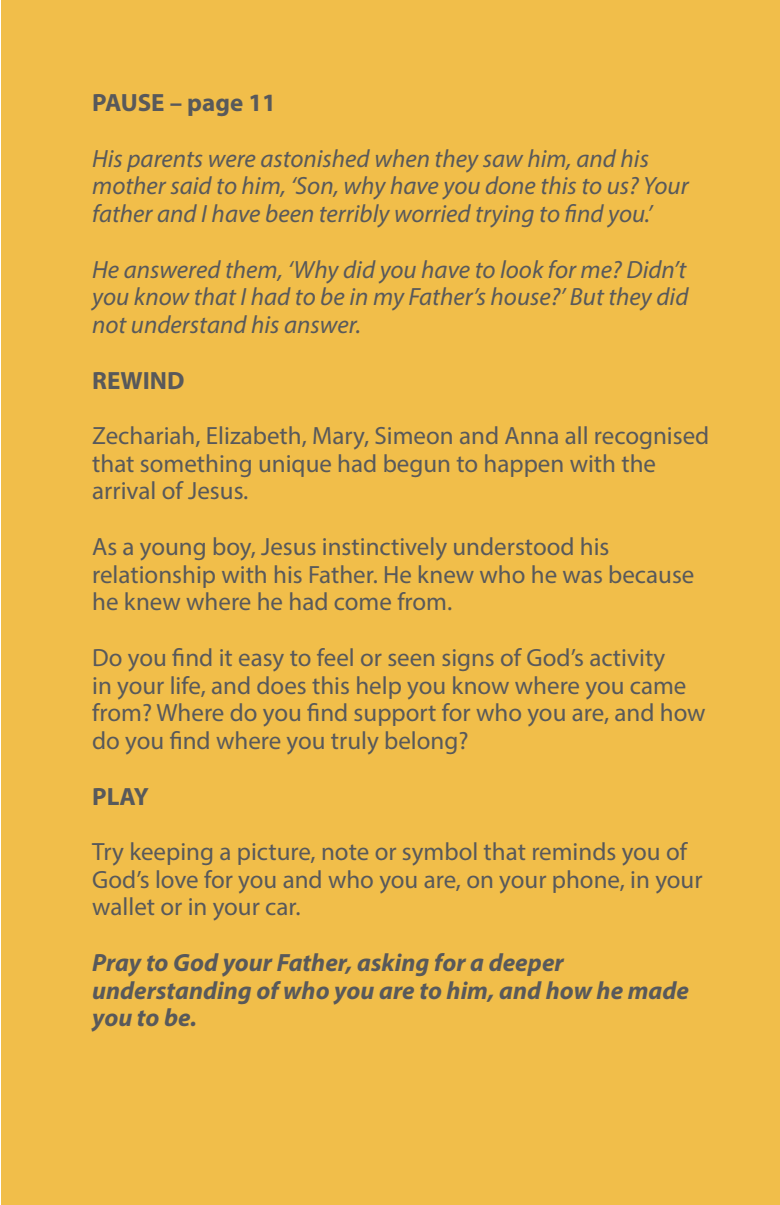
<style>
.page{position:relative;width:780px;height:1205px;background:#fff}
.page>*{position:absolute;margin:0;border:0;box-sizing:border-box;transform-origin:0 0}
.t1{font:25px/27.5px "Myriad Pro";color:#58595b}
.t2{font:italic 25px/27.5px "Myriad Pro";color:#58595b}
.t3{font:italic 700 25px/27.5px "Myriad Pro";color:#58595b}
.t4{font:700 25px "Myriad Pro";color:#58595b}
</style>
<div class="page">
<div style="left:1px;top:0;width:779px;height:1205px;background:#f1be4a"></div>
<p class="t4" style="left:92px;top:86px;width:185px">PAUSE – page 11</p>
<p class="t2" style="left:92px;top:144px;width:598px">His parents were astonished when they saw him, and his mother said to him, ‘Son, why have you done this to us? Your father and I have been terribly worried trying to find you.’</p>
<p class="t2" style="left:92px;top:255px;width:597px;text-align:justify">He answered them, ‘Why did you have to look for me? Didn’t you know that I had to be in my Father’s house?’ But they did not understand his answer.</p>
<p class="t4" style="left:92px;top:364px;width:94px">REWIND</p>
<p class="t1" style="left:92px;top:422px;width:618px">Zechariah, Elizabeth, Mary, Simeon and Anna all recognised that something unique had begun to happen with the arrival of Jesus.</p>
<p class="t1" style="left:92px;top:533px;width:603px">As a young boy, Jesus instinctively understood his relationship with his Father. He knew who he was because he knew where he had come from.</p>
<p class="t1" style="left:92px;top:643px;width:615px">Do you find it easy to feel or seen signs of God’s activity<br>in your life, and does this help you know where you came from? Where do you find support for who you are, and how do you find where you truly belong?</p>
<p class="t4" style="left:92px;top:780px;width:58px">PLAY</p>
<p class="t1" style="left:92px;top:838px;width:612px">Try keeping a picture, note or symbol that reminds you of<br>God’s love for you and who you are, on your phone, in your wallet or in your car.</p>
<p class="t3" style="left:92px;top:948px;width:598px">Pray to God your Father, asking for a deeper understanding of who you are to him, and how he made you to be.</p>
</div>
